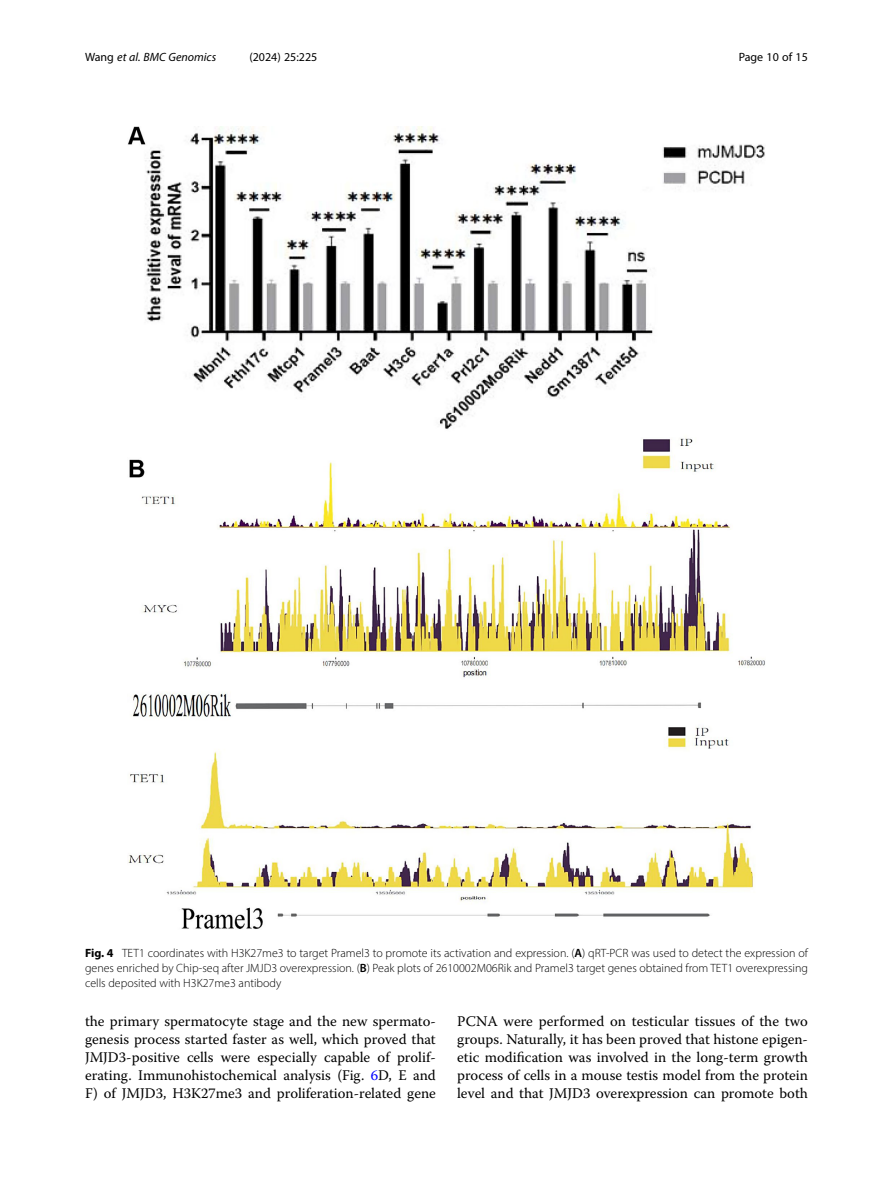
<style>
.page{position:relative;width:893px;height:1191px;background:#fff}
.page>*{position:absolute;margin:0;border:0;box-sizing:border-box;transform-origin:0 0}
.Body_Text{font:14.7px/18px "Warnock Pro";color:#000;text-align:justify}
.Figure_Caption{font:300 12px/15px "Myriad Pro";color:#000;text-align:justify}
.t1{font:12px "Myriad Pro";color:#000}
.t2{font:italic 12px "Myriad Pro";color:#000}
.s1{font-style:normal}
.s2{font-weight:700}
.s3{font-weight:600}
.s4{color:#00f}
</style>
<div class="page">
<img style="left:127px;top:126px;width:638px;height:803px">
<p class="t2" style="left:85px;top:50px;width:133px"><span class="s1">Wang</span> et al. BMC Genomics</p>
<p class="t1" style="left:249px;top:50px;width:70px">(2024) 25:225</p>
<p class="t1" style="left:739px;top:50px;width:71px">Page 10 of 15</p>
<p class="Figure_Caption" style="left:85px;top:945px;width:724px"><span class="s2">Fig. 4</span> TET1 coordinates with H3K27me3 to target Pramel3 to promote its activation and expression. (<span class="s3">A</span>) qRT-PCR was used to detect the expression of genes enriched by Chip-seq after JMJD3 overexpression. (<span class="s3">B</span>) Peak plots of 2610002M06Rik and Pramel3 target genes obtained from TET1 overexpressing cells deposited with H3K27me3 antibody</p>
<p class="Body_Text" style="left:85px;top:1012px;width:352px">the primary spermatocyte stage and the new spermato&shy;genesis process started faster as well, which proved that JMJD3-positive cells were especially capable of prolif&shy;erating. Immunohistochemical analysis (Fig. <span class="s4">6</span>D, E and F) of JMJD3, H3K27me3 and proliferation-related gene</p>
<p class="Body_Text" style="left:457px;top:1012px;width:352px">PCNA were performed on testicular tissues of the two groups. Naturally, it has been proved that histone epigen&shy;etic modification was involved in the long-term growth process of cells in a mouse testis model from the protein level and that JMJD3 overexpression can promote both</p>
</div>
